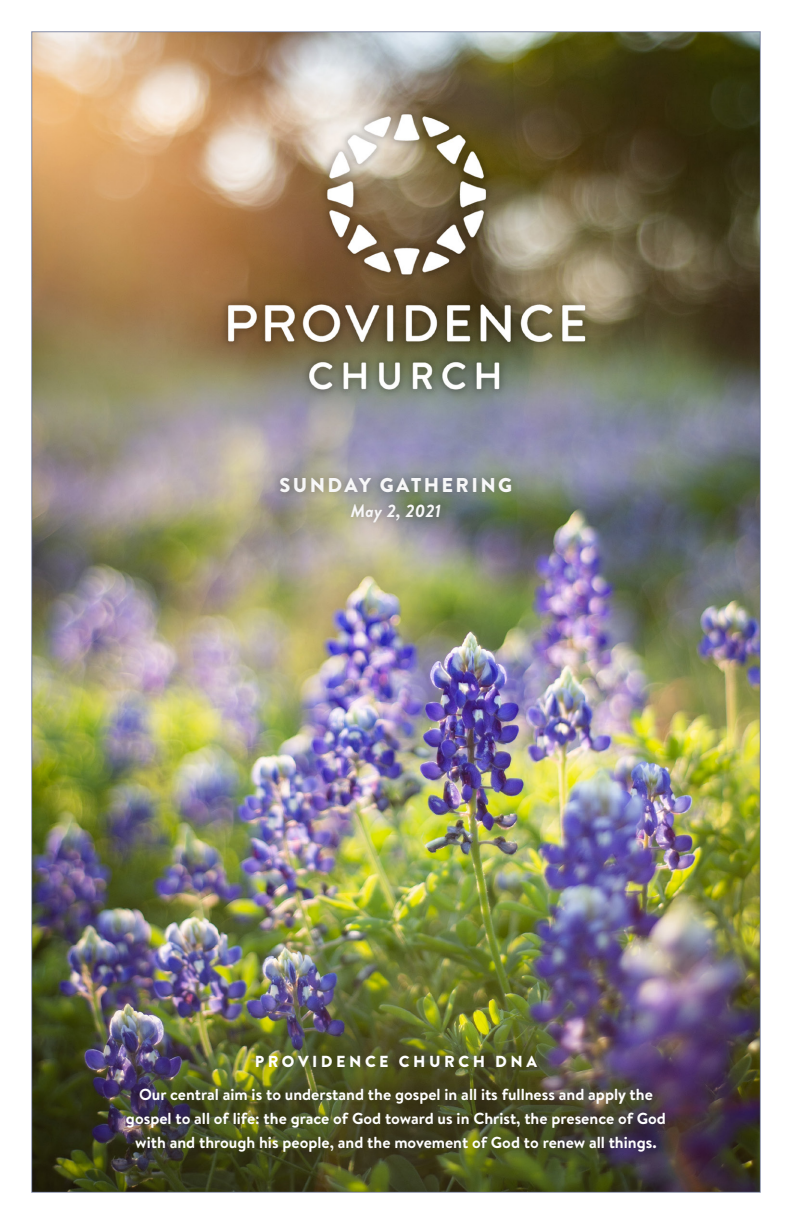
<style>
.page{position:relative;width:792px;height:1224px;background:#fff}
.page>*{position:absolute;margin:0;border:0;box-sizing:border-box;transform-origin:0 0}
.t1{font:900 20px "Brandon Grotesque";letter-spacing:.12em;color:#f7f7f8}
.t2{font:italic 700 18px "Brandon Grotesque";letter-spacing:.025em;color:#f7f7f8}
.t3{font:700 16px/24px "Brandon Text";color:#fff;text-align:center}
.t4{font:900 16px "Brandon Grotesque";letter-spacing:.22em;color:#fff}
</style>
<div class="page">
<img style="left:31px;top:31px;width:730px;height:1162px">
<div style="left:105px;top:1032px;width:583px;height:142px;background:#231f20;opacity:.18"></div>
<div style="left:119px;top:1047px;width:554px;height:112px;background:#231f20;opacity:.1"></div>
<div style="left:271px;top:470px;width:250px;height:60px;background:#231f20;opacity:.21"></div>
<div style="left:272px;top:470px;width:247px;height:59px;background:#231f20;opacity:.1"></div>
<p class="t1" style="left:280px;top:471px;width:234px">SUNDAY GATHERING</p>
<p class="t2" style="left:351px;top:498px;width:92px">May 2, 2021</p>
<p class="t4" style="left:255px;top:1050px;width:284px">PROVIDENCE CHURCH DNA</p>
<p class="t3" style="left:126px;top:1082px;width:542px">Our central aim is to understand the gospel in all its fullness and apply the gospel to all of life: the grace of God toward us in Christ, the presence of God with and through his people, and the movement of God to renew all things.</p>
</div>
